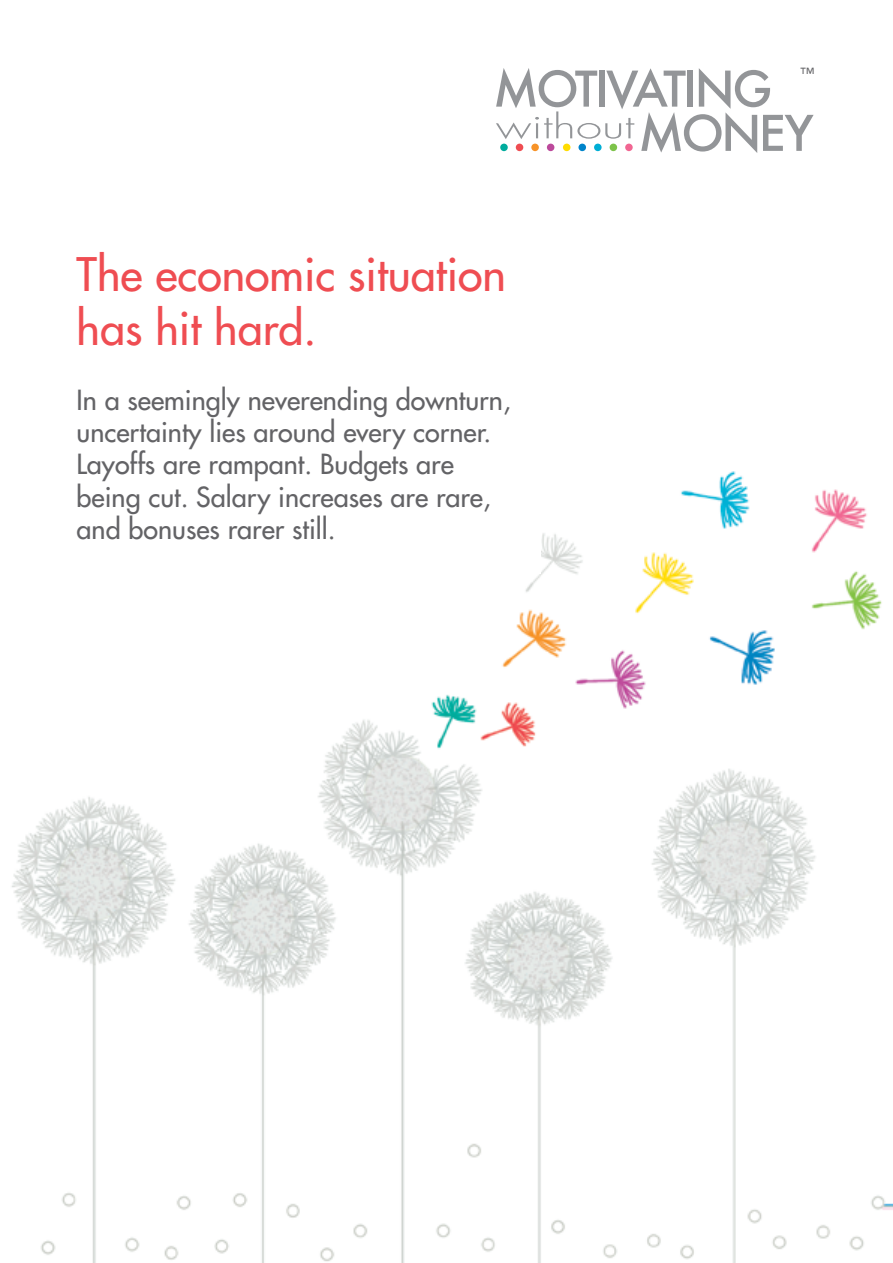
<style>
.page{position:relative;width:893px;height:1263px;background:#fff}
.page>*{position:absolute;margin:0;border:0;box-sizing:border-box;transform-origin:0 0}
.t1{font:45px/54px "Futura";color:#ef4d52}
.t2{font:27px/32.4px "Futura";color:#636366}
.t3{font:15px "Futura";color:#636366}
</style>
<div class="page">
<img style="left:11px;top:471px;width:882px;height:792px">
<div style="left:77px;top:255px;width:464px;height:318px;background:#fff"></div>
<svg style="left:496px;top:68px;width:318px;height:85px"></svg>
<div style="left:790px;top:67px;width:24px;height:12px;background:#fff"></div>
<h1 class="t1" style="left:77px;top:247px;width:431px">The economic situation has hit hard.</h1>
<p class="t2" style="left:77px;top:383px;width:436px">In a seemingly neverending downturn, uncertainty lies around every corner.<br>Layoffs are rampant. Budgets are being cut. Salary increases are rare, and bonuses rarer still.</p>
<p class="t3" style="left:800px;top:63px;width:16px">™</p>
</div>
